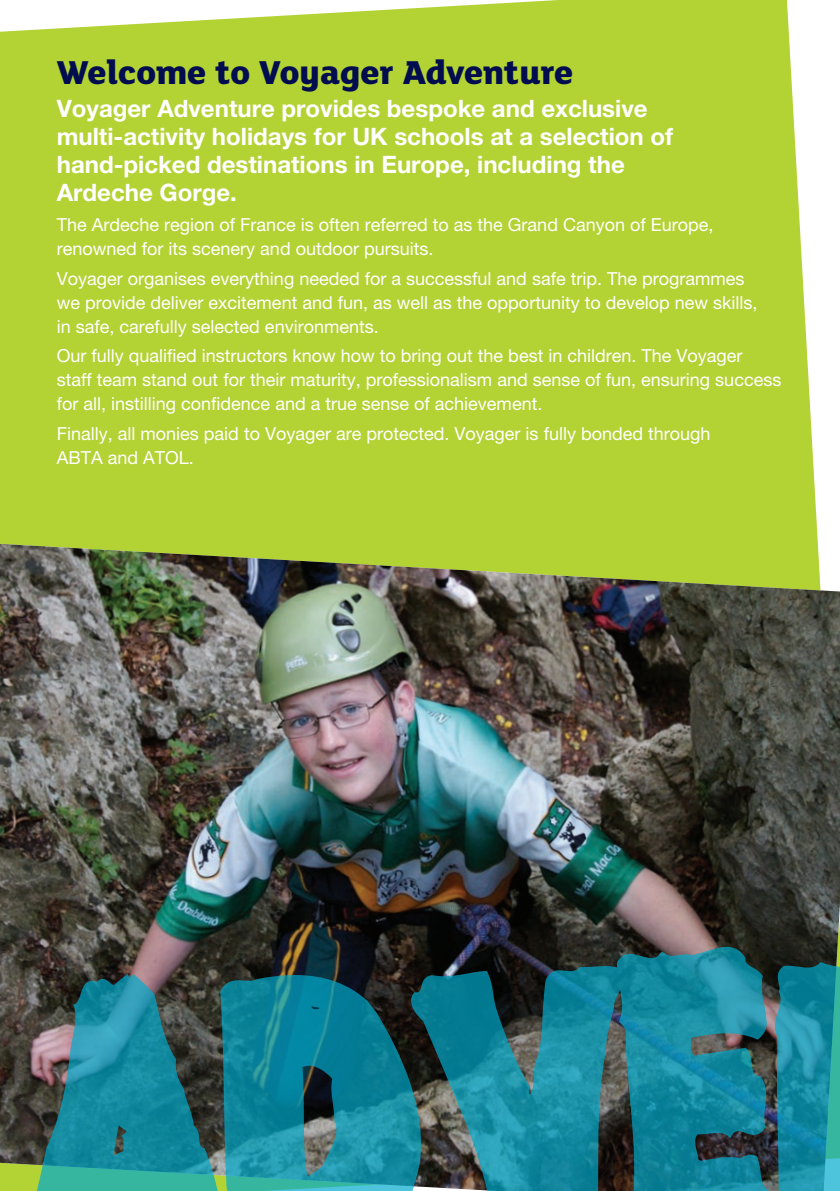
<style>
.page{position:relative;width:840px;height:1191px;background:#fff}
.page>*{position:absolute;margin:0;border:0;box-sizing:border-box;transform-origin:0 0}
.t1{font:800 36px "FS Lola";color:#010d4f}
.t2{font:700 24px/28px "Helvetica Neue LT Pro";color:#fff}
.t3{font:18px/24px "Helvetica Neue LT Pro";color:#fff}
</style>
<div class="page">
<div style="left:0;top:0;width:818px;height:544px;background:#b3d234"></div>
<img style="left:0;top:544px;width:839px;height:647px">
<svg style="left:24px;top:973px;width:203px;height:218px;background:#317479"></svg>
<svg style="left:220px;top:975px;width:190px;height:216px;background:#1a7b8b"></svg>
<svg style="left:410px;top:966px;width:206px;height:225px;background:#22707d"></svg>
<svg style="left:616px;top:944px;width:223px;height:247px;background:#1f7989"></svg>
<p class="t1" style="left:57px;top:47px;width:518px">Welcome to Voyager Adventure</p>
<p class="t2" style="left:57px;top:94px;width:617px">Voyager Adventure provides bespoke and exclusive multi-activity holidays for UK schools at a selection of hand-picked destinations in Europe, including the Ardeche Gorge.</p>
<p class="t3" style="left:57px;top:212px;width:658px">The Ardeche region of France is often referred to as the Grand Canyon of Europe, renowned for its scenery and outdoor pursuits.</p>
<p class="t3" style="left:57px;top:266px;width:702px">Voyager organises everything needed for a successful and safe trip. The programmes we provide deliver excitement and fun, as well as the opportunity to develop new skills, in safe, carefully selected environments.</p>
<p class="t3" style="left:57px;top:344px;width:725px">Our fully qualified instructors know how to bring out the best in children. The Voyager staff team stand out for their maturity, professionalism and sense of fun, ensuring success for all, instilling confidence and a true sense of achievement.</p>
<p class="t3" style="left:57px;top:421px;width:655px">Finally, all monies paid to Voyager are protected. Voyager is fully bonded through<br>ABTA and ATOL.</p>
</div>
